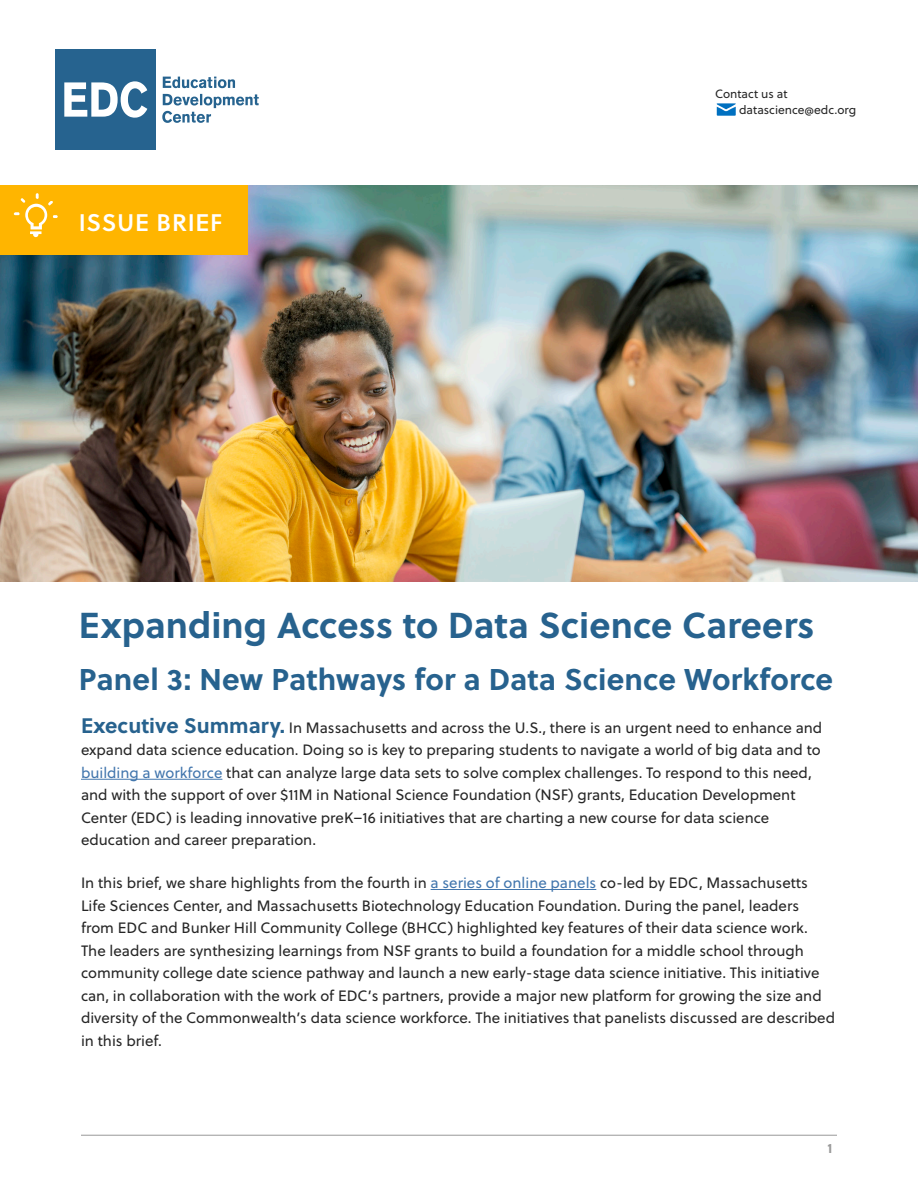
<style>
.page{position:relative;width:918px;height:1188px;background:#fff}
.page>*{position:absolute;margin:0;border:0;box-sizing:border-box;transform-origin:0 0}
.t1{font:700 36px "Soleil";color:#27628e}
.t2{font:700 30px "Soleil";letter-spacing:.005em;color:#27628e}
.t3{font:24px "Soleil Sb";letter-spacing:.03em;color:#fff}
.Body{font:15px/22.5px "Soleil";color:#262626}
.Body_last{font:15px/22.5px "Soleil";color:#262626}
.t4{font:700 13.5px "Soleil";color:#999}
.t5{font:12px/16.5px "Soleil";color:#262626}
.s1{font-weight:700;font-size:21px;color:#27628e}
.s2{color:#4276ad}
</style>
<div class="page">
<hr style="left:81px;top:1135px;width:756px;height:1px;background:#999">
<img style="left:0;top:186px;width:918px;height:395px">
<div style="left:0;top:186px;width:247px;height:69px;background:#ffb500"></div>
<svg style="left:14px;top:193px;width:44px;height:44px"></svg>
<div style="left:55px;top:49px;width:100px;height:101px;background:#26638f"></div>
<svg style="left:64px;top:81px;width:83px;height:37px"></svg>
<svg style="left:163px;top:77px;width:72px;height:11px"></svg>
<svg style="left:162px;top:94px;width:97px;height:29px"></svg>
<svg style="left:716px;top:103px;width:20px;height:13px"></svg>
<hr style="left:81px;top:779px;width:141px;height:1px;background:#4276ad">
<hr style="left:431px;top:889px;width:165px;height:1px;background:#4276ad">
<h3 class="t3" style="left:79px;top:204px;width:145px">ISSUE BRIEF</h3>
<p class="t5" style="left:739px;top:85px;width:119px;text-indent:-24px">Contact us at datascience@edc.org</p>
<p class="t1" style="left:79px;top:597px;width:737px">Expanding Access to Data Science Careers</p>
<p class="t2" style="left:79px;top:656px;width:756px">Panel 3: New Pathways for a Data Science Workforce</p>
<h2 class="Body_last" style="left:81px;top:716px;width:743px"><span class="s1">Executive Summary.</span> In Massachusetts and across the U.S., there is an urgent need to enhance and expand data science education. Doing so is key to preparing students to navigate a world of big data and to <span class="s2">building a workforce</span> that can analyze large data sets to solve complex challenges. To respond to this need, and with the support of over $11M in National Science Foundation (NSF) grants, Education Development Center (EDC) is leading innovative preK–16 initiatives that are charting a new course for data science education and career preparation.</h2>
<h2 class="Body" style="left:81px;top:871px;width:756px">In this brief, we share highlights from the fourth in <span class="s2">a series of online panels</span> co-led by EDC, Massachusetts Life Sciences Center, and Massachusetts Biotechnology Education Foundation. During the panel, leaders from EDC and Bunker Hill Community College (BHCC) highlighted key features of their data science work.<br>The leaders are synthesizing learnings from NSF grants to build a foundation for a middle school through community college date science pathway and launch a new early-stage data science initiative. This initiative can, in collaboration with the work of EDC’s partners, provide a major new platform for growing the size and diversity of the Commonwealth’s data science workforce. The initiatives that panelists discussed are described in this brief.</h2>
<p class="t4" style="left:828px;top:1138px;width:6px">1</p>
</div>
